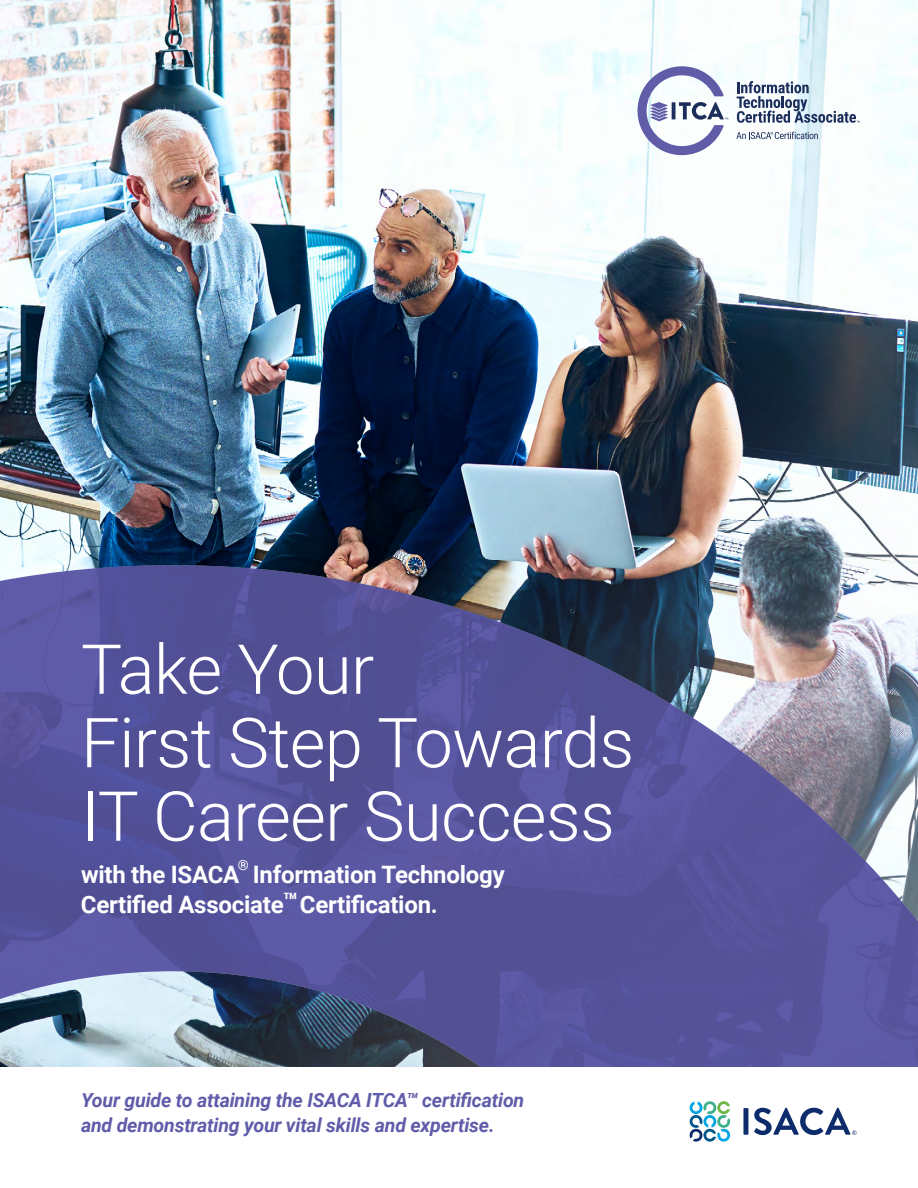
<style>
.page{position:relative;width:918px;height:1188px;background:#fff}
.page>*{position:absolute;margin:0;border:0;box-sizing:border-box;transform-origin:0 0}
.t1{font:300 69px/73.5px "Roboto";letter-spacing:-.01em;color:#fff}
.t2{font:700 24px/30px "Roboto";letter-spacing:-.01em;color:#fff}
.t3{font:italic 700 19.5px/25.5px "Roboto";letter-spacing:-.01em;color:#605ca9}
.t4{font:700 13.95px "Roboto";color:#fff}
</style>
<div class="page">
<img style="left:0;top:0;width:918px;height:552px">
<img style="left:0;top:552px;width:918px;height:514px">
<svg style="left:689px;top:1101px;width:42px;height:41px"></svg>
<div style="left:743px;top:1108px;width:5px;height:27px;background:#0d2c6c"></div>
<svg style="left:754px;top:1108px;width:102px;height:27px"></svg>
<svg style="left:736px;top:132px;width:82px;height:7px"></svg>
<svg style="left:637px;top:66px;width:91px;height:89px"></svg>
<svg style="left:737px;top:81px;width:123px;height:42px"></svg>
<h1 class="t1" style="left:81px;top:630px;width:555px">Take Your<br>First Step Towards<br>IT Career Success</h1>
<p class="t2" style="left:81px;top:858px;width:160px">with the ISACA</p>
<p class="t4" style="left:238px;top:856px;width:12px">®</p>
<p class="t2" style="left:81px;top:858px;width:425px;text-indent:172px">Information Technology<br>Certified Associate™ Certification.</p>
<p class="t3" style="left:81px;top:1087px;width:445px">Your guide to attaining the ISACA ITCA™ certification and demonstrating your vital skills and expertise.</p>
</div>
